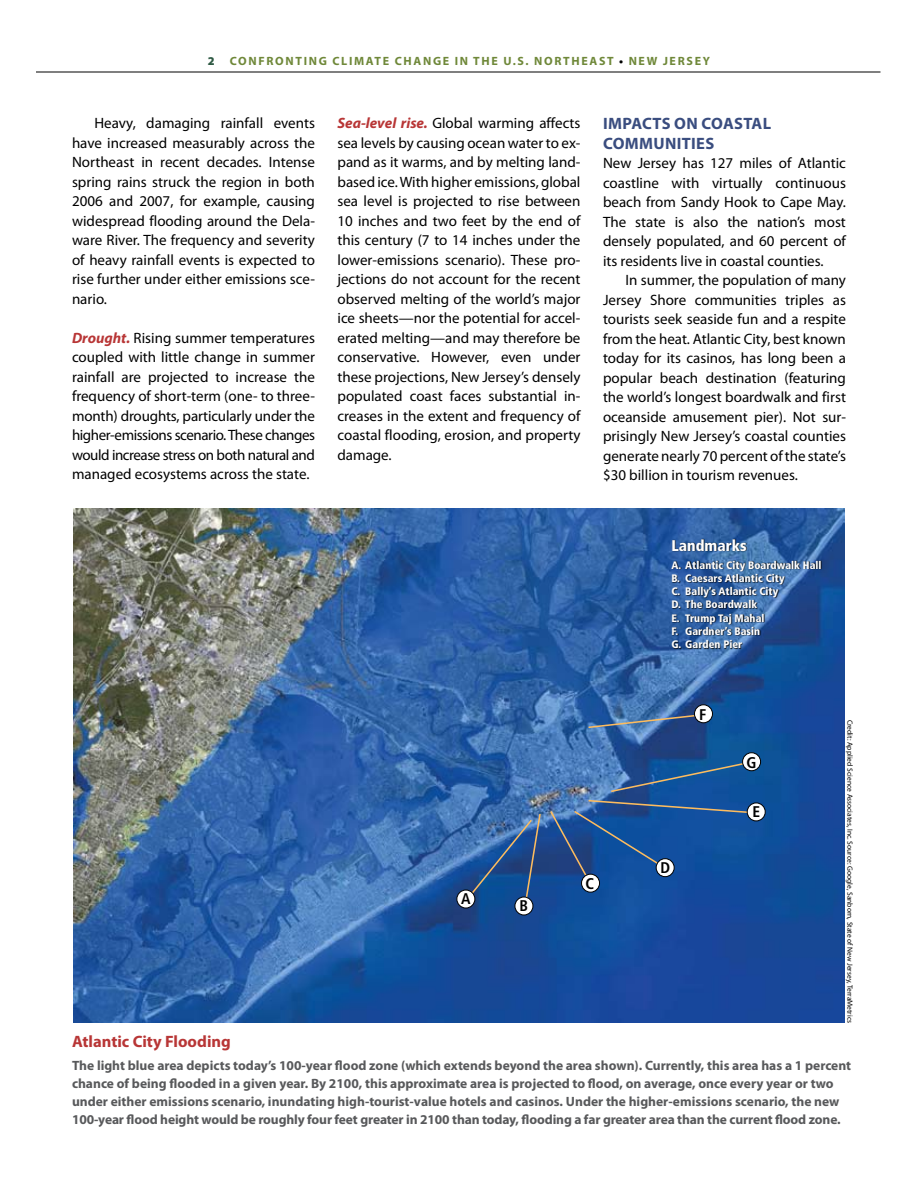
<style>
.page{position:relative;width:918px;height:1188px;background:#fff}
.page>*{position:absolute;margin:0;border:0;box-sizing:border-box;transform-origin:0 0}
.t1{font:700 16.5px/19.5px "Myriad Pro";letter-spacing:.02em;color:#3a4d7f}
.t2{font:700 16.5px "Myriad Pro";color:#b83636}
.t3{font:900 condensed 15.45px "Frutiger";color:#fff}
.t4{font:700 condensed 15.45px "Frutiger";color:#000}
.t5{font:15px/19.5px "Myriad Pro";color:#000;text-align:justify}
.t6{font:700 13.5px/18px "Myriad Pro";color:#58595b}
.t7{font:700 12px "Myriad Pro";letter-spacing:.14em;color:#6f8839}
.t8{font:900 condensed 10.8px/13.2px "Frutiger";color:#fff}
.t9{font:7.5px "Myriad Pro";color:#000}
.s1{color:#000}
.s2{font-weight:700;font-style:italic;color:#b83636}
</style>
<div class="page">
<hr style="left:36px;top:72px;width:844px;height:1px;background:#000">
<img style="left:73px;top:508px;width:772px;height:515px">
<div style="left:457px;top:890px;width:18px;height:18px;background:#fff;border-radius:50%"></div>
<div style="left:457px;top:890px;width:18px;height:18px;border:1px solid #000;border-radius:50%"></div>
<svg style="left:467px;top:812px;width:75px;height:93px;background:#305e9a"></svg>
<div style="left:515px;top:897px;width:18px;height:18px;background:#fff;border-radius:50%"></div>
<div style="left:515px;top:897px;width:18px;height:18px;border:1px solid #000;border-radius:50%"></div>
<svg style="left:587px;top:713px;width:117px;height:16px;background:#496c9c"></svg>
<div style="left:694px;top:705px;width:19px;height:18px;background:#fff;border-radius:50%"></div>
<div style="left:694px;top:705px;width:19px;height:18px;border:1px solid #000;border-radius:50%"></div>
<svg style="left:609px;top:761px;width:140px;height:32px;background:#235b99"></svg>
<div style="left:743px;top:753px;width:18px;height:18px;background:#fff;border-radius:50%"></div>
<div style="left:742px;top:753px;width:19px;height:18px;border:1px solid #000;border-radius:50%"></div>
<div style="left:747px;top:803px;width:18px;height:18px;background:#fff;border-radius:50%"></div>
<div style="left:747px;top:803px;width:18px;height:18px;border:1px solid #000;border-radius:50%"></div>
<svg style="left:549px;top:799px;width:204px;height:85px;background:#1f549a"></svg>
<div style="left:582px;top:874px;width:18px;height:18px;background:#fff;border-radius:50%"></div>
<div style="left:581px;top:874px;width:19px;height:18px;border:1px solid #000;border-radius:50%"></div>
<svg style="left:671px;top:539px;width:152px;height:111px;background:#2a5288"></svg>
<p class="t7" style="left:230px;top:53px;width:481px">confront ing climat e change in the u.S. Northeast <span class="s1">•</span> new jers ey</p>
<p class="t5" style="left:72px;top:113px;width:245px;text-indent:22px">Heavy, damaging rainfall events have increased measurably across the Northeast in recent decades. Intense spring rains struck the region in both 2006 and 2007, for example, causing widespread flooding around the Dela&shy;ware River. The frequency and severity of heavy rainfall events is expected to rise further under either emissions sce&shy;nario.</p>
<p class="t5" style="left:72px;top:328px;width:245px"><span class="s2">Drought.</span> Rising summer temperatures coupled with little change in summer rainfall are projected to increase the frequency of short-term (one- to three&shy;month) droughts, particularly under the higher-emissions scenario. These changes would increase stress on both natural and managed ecosystems across the state.</p>
<p class="t5" style="left:338px;top:113px;width:245px"><span class="s2">Sea-level rise.</span> Global warming affects sea levels by causing ocean water to ex&shy;pand as it warms, and by melting land&shy;based ice. With higher emissions, global sea level is projected to rise between 10 inches and two feet by the end of this century (7 to 14 inches under the lower-emissions scenario). These pro&shy;jections do not account for the recent observed melting of the world’s major ice sheets—nor the potential for accel&shy;erated melting—and may therefore be conservative. However, even under these projections, New Jersey’s densely populated coast faces substantial in&shy;creases in the extent and frequency of coastal flooding, erosion, and property damage.</p>
<p class="t1" style="left:603px;top:114px;width:170px;text-indent:71px">on Coastal<br>Comm unities</p>
<p class="t5" style="left:603px;top:153px;width:245px">New Jersey has 127 miles of Atlantic coastline with virtually continuous beach from Sandy Hook to Cape May.<br>The state is also the nation’s most densely populated, and 60 percent of its residents live in coastal counties.</p>
<p class="t5" style="left:603px;top:270px;width:245px;text-indent:22px">In summer, the population of many Jersey Shore communities triples as tourists seek seaside fun and a respite from the heat. Atlantic City, best known today for its casinos, has long been a popular beach destination (featuring the world’s longest boardwalk and first oceanside amusement pier). Not sur&shy;prisingly New Jersey’s coastal counties generate nearly 70 percent of the state’s $30 billion in tourism revenues.</p>
<p class="t1" style="left:603px;top:114px;width:50px">Im pacts</p>
<p class="t3" style="left:671px;top:536px;width:77px">Landmarks</p>
<p class="t8" style="left:671px;top:558px;width:152px">A. Atlantic City Boardwalk Hall<br>B. Caesars Atlantic City<br>C. Bally’s Atlantic City<br>D. The Boardwalk<br>E. Trump Taj Mahal<br>F. Gardner’s Basin<br>G. Garden Pier</p>
<p class="t4" style="left:461px;top:889px;width:11px">A</p>
<p class="t4" style="left:520px;top:896px;width:10px">B</p>
<p class="t4" style="left:586px;top:875px;width:10px">C</p>
<p class="t4" style="left:699px;top:705px;width:9px">F</p>
<p class="t4" style="left:660px;top:859px;width:11px">D</p>
<p class="t4" style="left:747px;top:753px;width:12px">G</p>
<p class="t4" style="left:752px;top:803px;width:9px">E</p>
<p class="t9" style="left:855px;top:720px;width:305px;rotate:90deg">Credit: Applied Science Associates, Inc. Source: Google, Sanborn, State of New Jersey, TerraMetrics</p>
<p class="t2" style="left:72px;top:1031px;width:160px">Atlantic City Flooding</p>
<p class="t6" style="left:72px;top:1056px;width:781px">The light blue area depicts today’s 100-year flood zone (which extends beyond the area shown). Currently, this area has a 1 percent chance of being flooded in a given year. By 2100, this approximate area is projected to flood, on average, once every year or two under either emissions scenario, inundating high-tourist-value hotels and casinos. Under the higher-emissions scenario, the new 100-year flood height would be roughly four feet greater in 2100 than today, flooding a far greater area than the current flood zone.</p>
</div>
